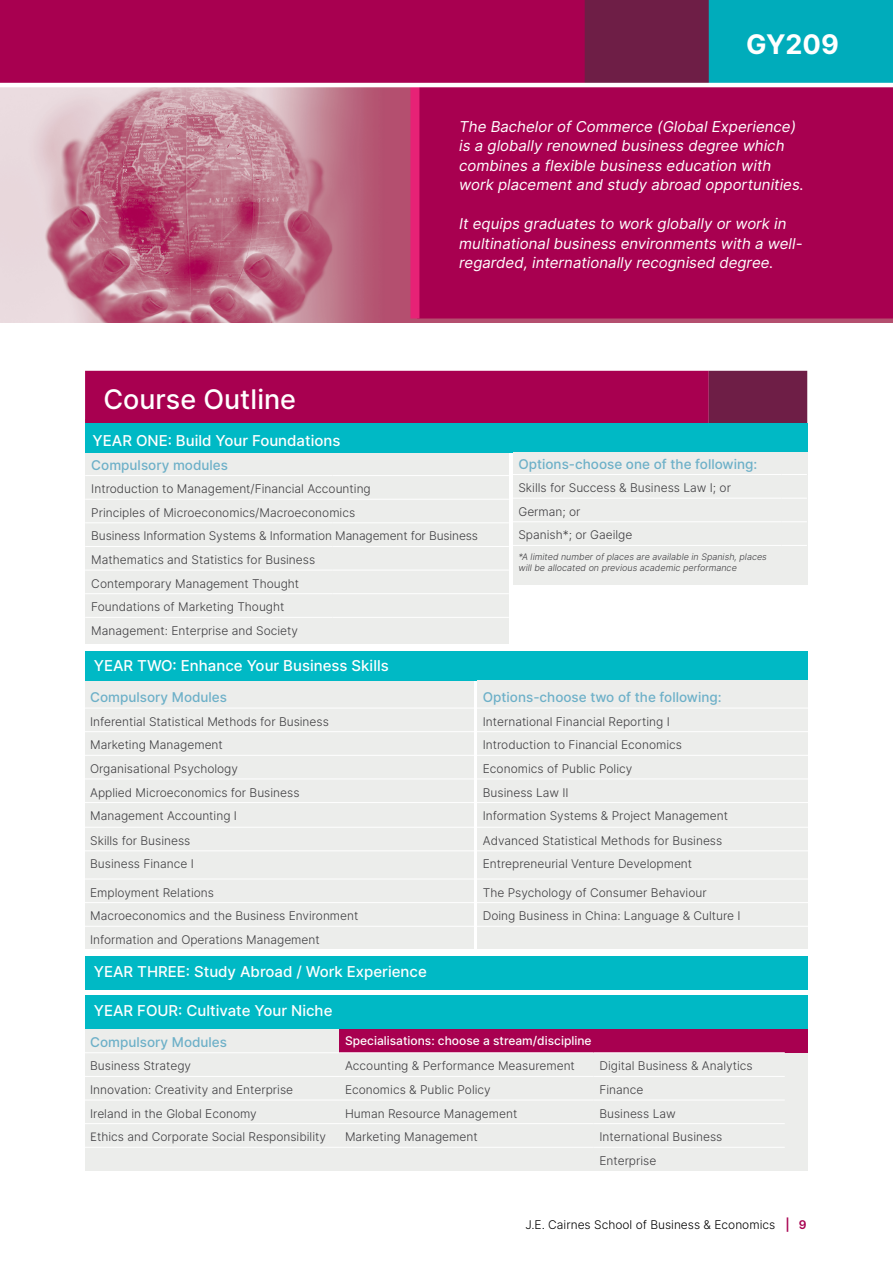
<style>
.page{position:relative;width:893px;height:1263px;background:#fff}
.page>*{position:absolute;margin:0;border:0;box-sizing:border-box;transform-origin:0 0}
.t1{font:500 27px "Inter";color:#fff}
.t2{font:700 27px "Inter";color:#fff}
.t3{font:italic 15px/19.5px "Inter";color:#fff}
.t4{font:500 15px "Inter";color:#fff}
.t5{font:500 13.5px "Inter";color:#6db0c8}
.t6{font:300 12px/23.7px "Inter";color:#3e3d40}
.t7{font:500 12px "Inter";color:#fff}
.t8{font:300 12px "Inter";color:#000}
.t9{font:italic 300 9px/10.8px "Inter";color:#3e3d40}
.s1{font-family:"Museo Sans 300";font-weight:400}
.s2{font-weight:600;color:#a80050}
</style>
<div class="page">
<div style="left:85px;top:453px;width:424px;height:191px;background:#ecedeb"></div>
<div style="left:85px;top:680px;width:388px;height:269px;background:#ecedeb"></div>
<div style="left:709px;top:0;width:184px;height:85px;background:#00acbb"></div>
<div style="left:0;top:0;width:585px;height:83px;background:#a80050"></div>
<img style="left:0;top:87px;width:893px;height:235px">
<div style="left:419px;top:87px;width:474px;height:231px;background:#a80050"></div>
<div style="left:410px;top:85px;width:9px;height:233px;background:#e72276"></div>
<div style="left:85px;top:995px;width:722px;height:33px;background:#00b9c5"></div>
<div style="left:85px;top:956px;width:722px;height:33px;background:#00b9c5"></div>
<div style="left:85px;top:1028px;width:722px;height:142px;background:#ecedeb"></div>
<svg style="left:85px;top:371px;width:722px;height:52px;background:#a0044e"></svg>
<div style="left:85px;top:423px;width:722px;height:30px;background:#00b9c5"></div>
<div style="left:85px;top:651px;width:722px;height:29px;background:#00b9c5"></div>
<div style="left:513px;top:453px;width:294px;height:132px;background:#ecedeb"></div>
<div style="left:477px;top:680px;width:330px;height:269px;background:#ecedeb"></div>
<hr style="left:512px;top:474px;width:269px;height:1px;background:#fff">
<svg style="left:781px;top:474px;width:26px;height:1px"></svg>
<hr style="left:512px;top:498px;width:269px;height:1px;background:#fff">
<svg style="left:782px;top:498px;width:25px;height:1px"></svg>
<hr style="left:512px;top:521px;width:269px;height:1px;background:#fff">
<svg style="left:781px;top:521px;width:26px;height:1px"></svg>
<hr style="left:512px;top:545px;width:269px;height:1px;background:#fff">
<svg style="left:781px;top:545px;width:26px;height:1px"></svg>
<hr style="left:84px;top:708px;width:393px;height:1px;background:#fff">
<hr style="left:477px;top:708px;width:397px;height:1px;background:#fff">
<hr style="left:84px;top:731px;width:393px;height:1px;background:#fff">
<hr style="left:477px;top:731px;width:397px;height:1px;background:#fff">
<hr style="left:84px;top:755px;width:393px;height:1px;background:#fff">
<hr style="left:477px;top:755px;width:397px;height:1px;background:#fff">
<hr style="left:84px;top:779px;width:393px;height:1px;background:#fff">
<hr style="left:477px;top:779px;width:397px;height:1px;background:#fff">
<hr style="left:84px;top:802px;width:393px;height:1px;background:#fff">
<hr style="left:477px;top:802px;width:397px;height:1px;background:#fff">
<hr style="left:84px;top:827px;width:393px;height:1px;background:#fff">
<hr style="left:477px;top:827px;width:397px;height:1px;background:#fff">
<hr style="left:84px;top:850px;width:393px;height:1px;background:#fff">
<hr style="left:477px;top:850px;width:397px;height:1px;background:#fff">
<hr style="left:84px;top:879px;width:393px;height:1px;background:#fff">
<hr style="left:477px;top:879px;width:397px;height:1px;background:#fff">
<hr style="left:84px;top:902px;width:393px;height:1px;background:#fff">
<hr style="left:477px;top:902px;width:397px;height:1px;background:#fff">
<hr style="left:84px;top:926px;width:393px;height:1px;background:#fff">
<hr style="left:477px;top:926px;width:397px;height:1px;background:#fff">
<div style="left:339px;top:1028px;width:468px;height:24px;background:#a80050"></div>
<hr style="left:84px;top:1052px;width:255px;height:1px;background:#fff">
<hr style="left:339px;top:1052px;width:254px;height:1px;background:#fff">
<hr style="left:593px;top:1052px;width:192px;height:1px;background:#fff">
<hr style="left:84px;top:1076px;width:255px;height:1px;background:#fff">
<hr style="left:339px;top:1076px;width:254px;height:1px;background:#fff">
<hr style="left:593px;top:1076px;width:192px;height:1px;background:#fff">
<hr style="left:84px;top:1100px;width:255px;height:1px;background:#fff">
<hr style="left:339px;top:1100px;width:254px;height:1px;background:#fff">
<hr style="left:593px;top:1100px;width:192px;height:1px;background:#fff">
<hr style="left:84px;top:1123px;width:255px;height:1px;background:#fff">
<hr style="left:339px;top:1123px;width:254px;height:1px;background:#fff">
<hr style="left:593px;top:1123px;width:192px;height:1px;background:#fff">
<hr style="left:84px;top:1147px;width:255px;height:1px;background:#fff">
<hr style="left:339px;top:1147px;width:254px;height:1px;background:#fff">
<hr style="left:593px;top:1147px;width:192px;height:1px;background:#fff">
<hr style="left:85px;top:475px;width:248px;height:1px;background:#fff">
<hr style="left:333px;top:475px;width:176px;height:1px;background:#fff">
<hr style="left:85px;top:499px;width:248px;height:1px;background:#fff">
<hr style="left:333px;top:499px;width:176px;height:1px;background:#fff">
<hr style="left:85px;top:523px;width:248px;height:1px;background:#fff">
<hr style="left:333px;top:523px;width:176px;height:1px;background:#fff">
<hr style="left:85px;top:546px;width:248px;height:1px;background:#fff">
<hr style="left:333px;top:546px;width:176px;height:1px;background:#fff">
<hr style="left:85px;top:570px;width:248px;height:1px;background:#fff">
<hr style="left:333px;top:570px;width:176px;height:1px;background:#fff">
<hr style="left:85px;top:593px;width:248px;height:1px;background:#fff">
<hr style="left:333px;top:593px;width:176px;height:1px;background:#fff">
<hr style="left:85px;top:617px;width:248px;height:1px;background:#fff">
<hr style="left:333px;top:617px;width:176px;height:1px;background:#fff">
<div style="left:585px;top:0;width:124px;height:83px;background:#6e1e46"></div>
<hr style="left:0;top:83px;width:893px;height:4px;background:#fff">
<h1 class="t2" style="left:746px;top:24px;width:94px">GY209</h1>
<h1 class="t1" style="left:103px;top:379px;width:194px">Course Outline</h1>
<p class="t4" style="left:93px;top:429px;width:249px">YEAR ONE: Build Your Foundations</p>
<p class="t3" style="left:459px;top:116px;width:346px">The Bachelor of Commerce (Global Experience) is a globally renowned business degree which combines a flexible business education with work placement and study abroad opportunities.</p>
<p class="t3" style="left:459px;top:214px;width:345px">It equips graduates to work globally or work in multinational business environments with a well&shy;regarded, internationally recognised degree.</p>
<p class="t5" style="left:91px;top:455px;width:138px">Compulsory modules</p>
<p class="t6" style="left:91px;top:477px;width:388px">Introduction to Management/Financial Accounting<br>Principles of Microeconomics/Macroeconomics<br>Business Information Systems &amp; Information Management for Business Mathematics and Statistics for Business<br>Contemporary Management Thought<br>Foundations of Marketing Thought<br>Management: Enterprise and Society</p>
<p class="t5" style="left:518px;top:454px;width:240px">Options-choose one of the following:</p>
<p class="t6" style="left:518px;top:476px;width:214px">Skills for Success &amp; Business Law I; or<br>German; or<br>Spanish*; or Gaeilge</p>
<p class="t9" style="left:518px;top:551px;width:250px">*A limited number of places are available in Spanish, places will be allocated on previous academic performance</p>
<p class="t4" style="left:94px;top:655px;width:297px">YEAR TWO: Enhance Your Business Skills</p>
<p class="t5" style="left:90px;top:687px;width:138px">Compulsory Modules</p>
<p class="t5" style="left:483px;top:687px;width:240px">Options-choose two of the following:</p>
<p class="t6" style="left:90px;top:709px;width:240px">Inferential Statistical Methods for Business</p>
<p class="t6" style="left:483px;top:709px;width:188px">International Financial Reporting I</p>
<p class="t6" style="left:90px;top:733px;width:134px">Marketing Management</p>
<p class="t6" style="left:483px;top:733px;width:201px">Introduction to Financial Economics</p>
<p class="t6" style="left:90px;top:756px;width:149px">Organisational Psychology</p>
<p class="t6" style="left:483px;top:756px;width:151px">Economics of Public Policy</p>
<p class="t6" style="left:90px;top:780px;width:211px">Applied Microeconomics for Business</p>
<p class="t6" style="left:483px;top:780px;width:87px">Business Law II</p>
<p class="t6" style="left:90px;top:804px;width:148px">Management Accounting I</p>
<p class="t6" style="left:483px;top:804px;width:247px">Information Systems &amp; Project Management</p>
<p class="t6" style="left:90px;top:828px;width:102px">Skills for Business</p>
<p class="t6" style="left:483px;top:828px;width:241px">Advanced Statistical Methods for Business</p>
<p class="t6" style="left:90px;top:852px;width:105px">Business Finance I</p>
<p class="t6" style="left:483px;top:852px;width:211px">Entrepreneurial Venture Development</p>
<p class="t6" style="left:90px;top:880px;width:125px">Employment Relations</p>
<p class="t6" style="left:483px;top:880px;width:225px">The Psychology of Consumer Behaviour</p>
<p class="t6" style="left:90px;top:904px;width:270px">Macroeconomics and the Business Environment</p>
<p class="t6" style="left:483px;top:904px;width:259px">Doing Business in China: Language &amp; Culture I</p>
<p class="t6" style="left:90px;top:927px;width:231px">Information and Operations Management</p>
<p class="t4" style="left:94px;top:961px;width:335px">YEAR THREE: Study Abroad / Work Experience</p>
<p class="t4" style="left:94px;top:1000px;width:240px">YEAR FOUR: Cultivate Your Niche</p>
<p class="t5" style="left:90px;top:1032px;width:138px">Compulsory Modules</p>
<p class="t7" style="left:345px;top:1032px;width:248px">Specialisations: choose a stream/discipline</p>
<p class="t6" style="left:90px;top:1054px;width:103px">Business Strategy</p>
<p class="t6" style="left:345px;top:1054px;width:231px">Accounting &amp; Performance Measurement</p>
<p class="t6" style="left:599px;top:1054px;width:155px">Digital Business &amp; Analytics</p>
<p class="t6" style="left:90px;top:1078px;width:204px">Innovation: Creativity and Enterprise</p>
<p class="t6" style="left:345px;top:1078px;width:147px">Economics &amp; Public Policy</p>
<p class="t6" style="left:599px;top:1078px;width:46px">Finance</p>
<p class="t6" style="left:90px;top:1101px;width:168px">Ireland in the Global Economy</p>
<p class="t6" style="left:345px;top:1101px;width:174px">Human Resource Management</p>
<p class="t6" style="left:599px;top:1101px;width:78px">Business Law</p>
<p class="t6" style="left:90px;top:1125px;width:237px"><span class="s1">E</span>thics and Corporate Social Responsibility</p>
<p class="t6" style="left:345px;top:1125px;width:134px">Marketing Management</p>
<p class="t6" style="left:599px;top:1125px;width:124px">International Business<br>Enterprise</p>
<p class="t8" style="left:525px;top:1216px;width:283px">J.E. Cairnes School of Business &amp; Economics <span class="s2">| 9</span></p>
</div>
